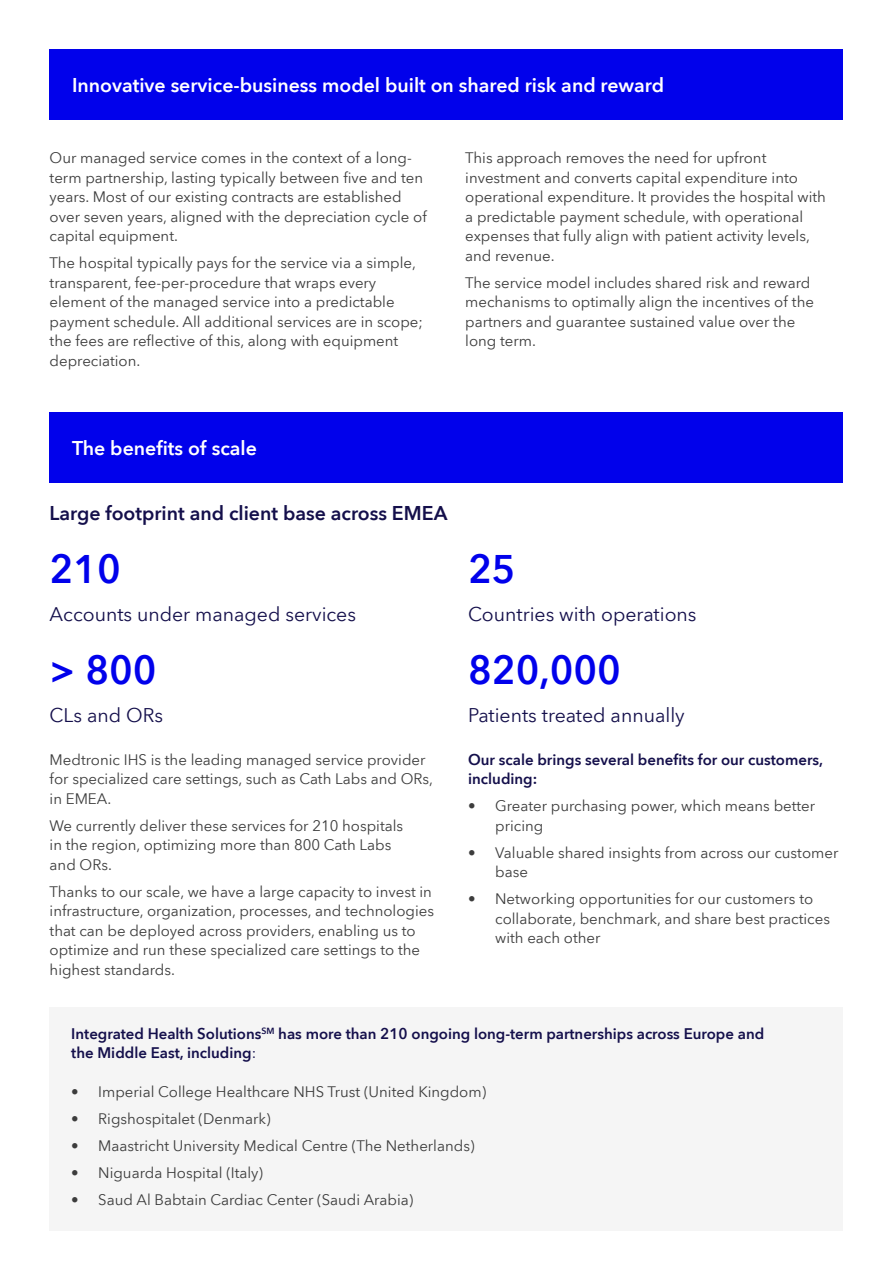
<style>
.page{position:relative;width:893px;height:1263px;background:#fff}
.page>*{position:absolute;margin:0;border:0;box-sizing:border-box;transform-origin:0 0}
.t1{font:600 39px "Avenir Next World";color:#0101eb}
.t2{font:19.5px "Avenir Next World";color:#140f4b}
.t3{font:600 19.5px "Avenir Next World";color:#fff}
.t4{font:600 19.5px "Avenir Next World";color:#140f4b}
.t5{font:15px/19.5px "Avenir Next World";color:#3c3c3c}
.t6{font:600 15px/19.5px "Avenir Next World";color:#140f4b}
.s1{font-weight:400}
</style>
<div class="page">
<div style="left:50px;top:50px;width:793px;height:70px;background:#0101eb"></div>
<div style="left:50px;top:412px;width:793px;height:70px;background:#0101eb"></div>
<div style="left:50px;top:1007px;width:793px;height:224px;background:#f5f5f5"></div>
<h2 class="t3" style="left:72px;top:74px;width:593px">Innovative service-business model built on shared risk and reward</h2>
<p class="t5" style="left:50px;top:149px;width:379px">Our managed service comes in the context of a long&shy;term partnership, lasting typically between five and ten years. Most of our existing contracts are established over seven years, aligned with the depreciation cycle of capital equipment.</p>
<p class="t5" style="left:50px;top:254px;width:375px">The hospital typically pays for the service via a simple, transparent, fee-per-procedure that wraps every element of the managed service into a predictable payment schedule. All additional services are in scope; the fees are reflective of this, along with equipment depreciation.</p>
<p class="t5" style="left:465px;top:149px;width:362px">This approach removes the need for upfront investment and converts capital expenditure into operational expenditure. It provides the hospital with a predictable payment schedule, with operational expenses that fully align with patient activity levels, and revenue.</p>
<p class="t5" style="left:465px;top:273px;width:350px">The service model includes shared risk and reward mechanisms to optimally align the incentives of the partners and guarantee sustained value over the long term.</p>
<h2 class="t3" style="left:72px;top:436px;width:186px">The benefits of scale</h2>
<h2 class="t4" style="left:50px;top:502px;width:399px">Large footprint and client base across EMEA</h2>
<h1 class="t1" style="left:50px;top:547px;width:73px">210</h1>
<h1 class="t1" style="left:468px;top:547px;width:49px">25</h1>
<h2 class="t2" style="left:50px;top:598px;width:308px">Accounts under managed services</h2>
<h2 class="t2" style="left:468px;top:598px;width:230px">Countries with operations</h2>
<h1 class="t1" style="left:50px;top:648px;width:109px">&gt; 800</h1>
<h1 class="t1" style="left:468px;top:648px;width:154px">820,000</h1>
<h2 class="t2" style="left:50px;top:699px;width:115px">CLs and ORs</h2>
<h2 class="t2" style="left:468px;top:699px;width:218px">Patients treated annually</h2>
<p class="t5" style="left:50px;top:750px;width:385px">Medtronic IHS is the leading managed service provider for specialized care settings, such as Cath Labs and ORs, in EMEA.</p>
<p class="t5" style="left:50px;top:816px;width:355px">We currently deliver these services for 210 hospitals in the region, optimizing more than 800 Cath Labs and ORs.</p>
<p class="t5" style="left:50px;top:882px;width:386px">Thanks to our scale, we have a large capacity to invest in infrastructure, organization, processes, and technologies that can be deployed across providers, enabling us to optimize and run these specialized care settings to the highest standards.</p>
<p class="t6" style="left:468px;top:750px;width:356px">Our scale brings several benefits for our customers, including:</p>
<p class="t5" style="left:495px;top:796px;width:321px;text-indent:-27px">• Greater purchasing power, which means better pricing</p>
<p class="t5" style="left:495px;top:843px;width:345px;text-indent:-27px">• Valuable shared insights from across our customer base</p>
<p class="t5" style="left:495px;top:889px;width:336px;text-indent:-27px">• Networking opportunities for our customers to collaborate, benchmark, and share best practices with each other</p>
<p class="t6" style="left:71px;top:1024px;width:694px">Integrated Health Solutions<sup>SM</sup> has more than 210 ongoing long-term partnerships across Europe and the Middle East, including<span class="s1">:</span></p>
<p class="t5" style="left:71px;top:1082px;width:416px">• Imperial College Healthcare NHS Trust (United Kingdom)</p>
<p class="t5" style="left:71px;top:1109px;width:201px">• Rigshospitalet (Denmark)</p>
<p class="t5" style="left:71px;top:1136px;width:405px">• Maastricht University Medical Centre (The Netherlands)</p>
<p class="t5" style="left:71px;top:1163px;width:193px">• Niguarda Hospital (Italy)</p>
<p class="t5" style="left:71px;top:1190px;width:343px">• Saud Al Babtain Cardiac Center (Saudi Arabia)</p>
</div>
